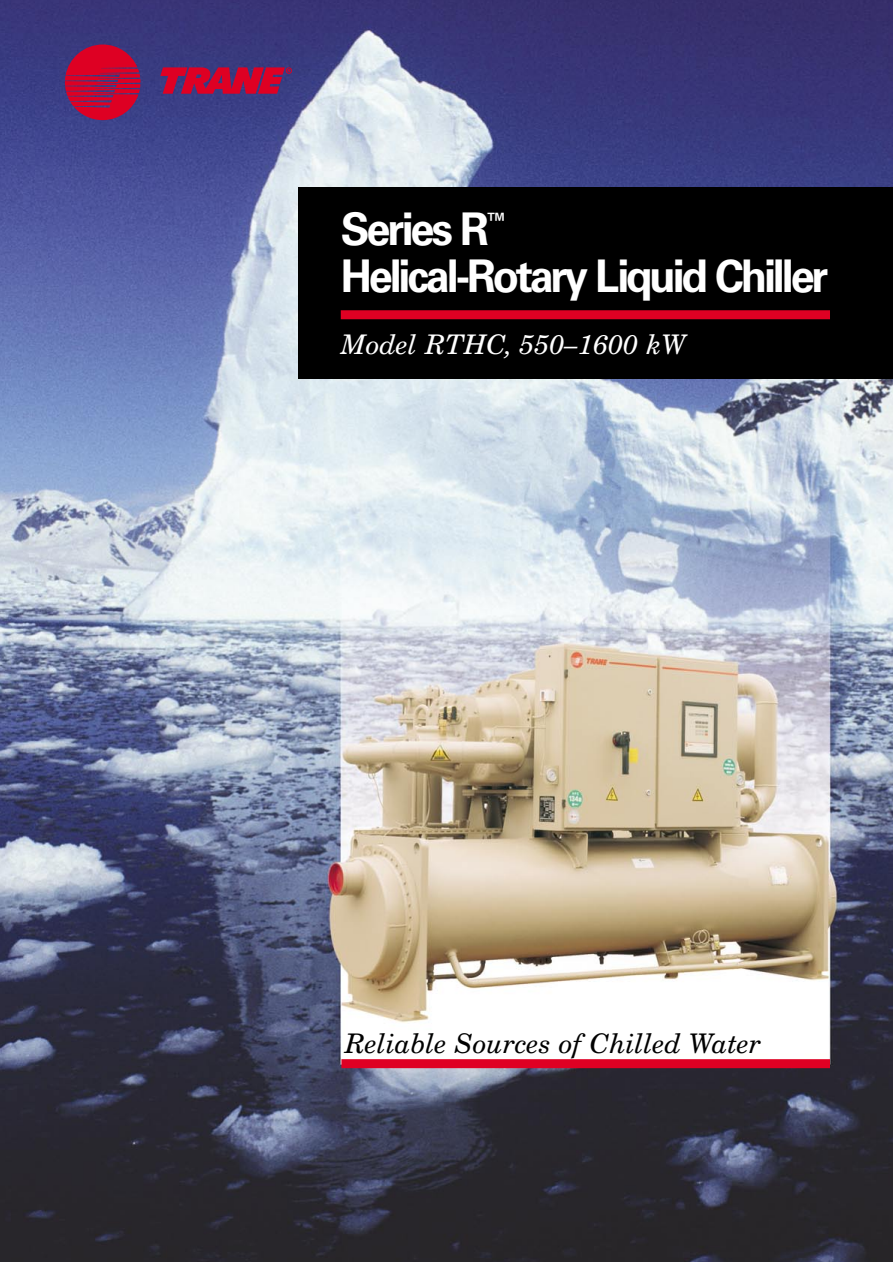
<style>
.page{position:relative;width:893px;height:1262px;background:#fff}
.page>*{position:absolute;margin:0;border:0;box-sizing:border-box;transform-origin:0 0}
.t1{font:700 45px/46.5px "Univers";letter-spacing:-.07em;color:#fff;scale:.96 1}
.t2{font:italic 27px "New Century Schlbk";color:#000}
.t3{font:italic 27px "New Century Schlbk";color:#fff}
</style>
<div class="page">
<img style="left:0;top:0;width:892px;height:1261px">
<div style="left:298px;top:187px;width:594px;height:191px;background:#000"></div>
<div style="left:341px;top:310px;width:489px;height:9px;background:#df0023"></div>
<div style="left:341px;top:1059px;width:489px;height:9px;background:#df0023"></div>
<svg style="left:65px;top:45px;width:75px;height:75px;background:#a81342"></svg>
<svg style="left:160px;top:67px;width:132px;height:27px;background:#a91240"></svg>
<p class="t1" style="left:341px;top:210px;width:509px">Series R<sup>™<br></sup>Helical-Rotary Liquid Chiller</p>
<p class="t3" style="left:341px;top:334px;width:347px">Model RTHC, 550–1600 kW</p>
<p class="t2" style="left:345px;top:1033px;width:417px">Reliable Sources of Chilled Water</p>
</div>
